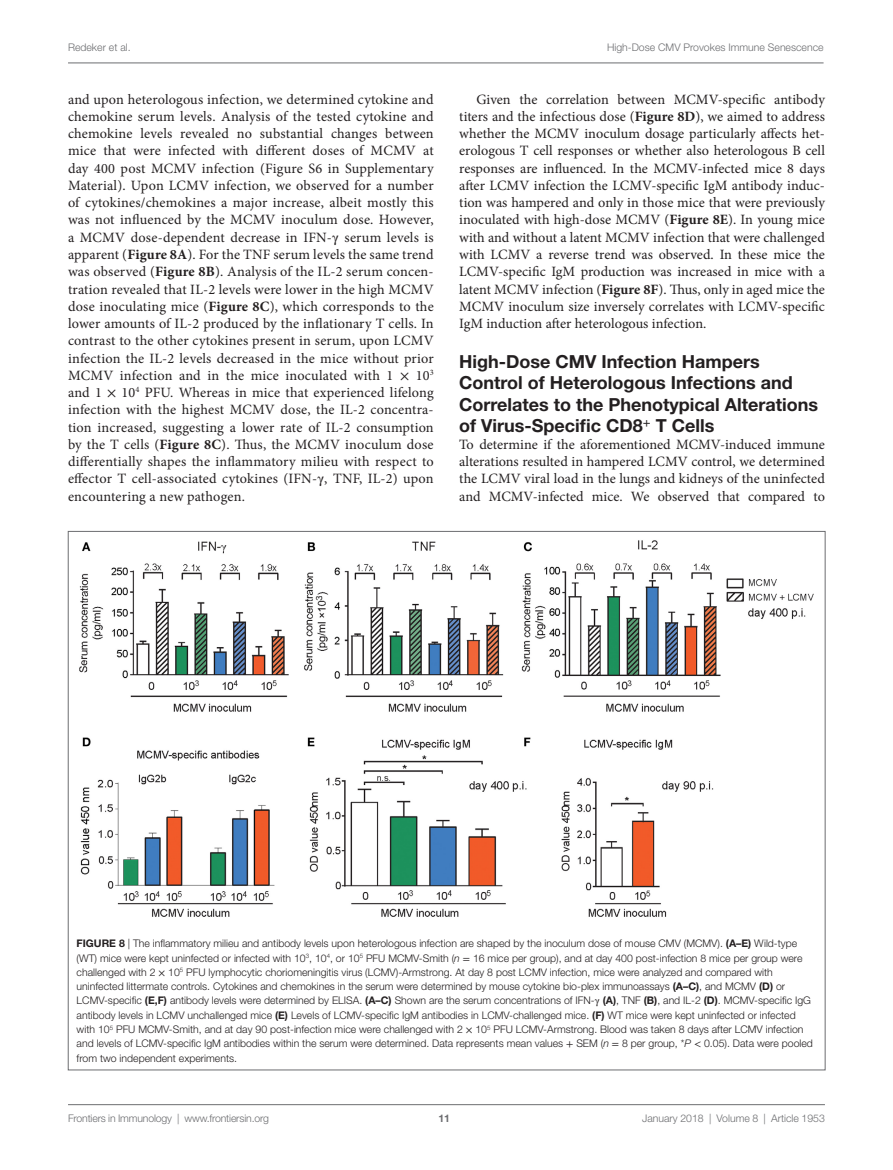
<style>
.page{position:relative;width:893px;height:1170px;background:#fff}
.page>*{position:absolute;margin:0;border:0;box-sizing:border-box;transform-origin:0 0}
.t1{font:700 18px/21px "Helvetica Neue LT Std";color:#231f20}
.t2{font:14.25px/17.2px "Minion Pro";color:#231f20;text-align:justify}
.t3{font:300 10.5px/14.2px "Helvetica Neue LT Std";color:#231f20}
.t4{font:300 10.5px "Helvetica Neue LT Std";color:#6c6d70}
.t5{font:700 10.5px "Helvetica Neue LT Std";color:#6c6d70}
.s1{font-family:"STIX General"}
.s2{font-weight:700}
.s3{font-style:italic}
.s4{font-family:"STIX General";font-weight:400}
</style>
<div class="page">
<img style="left:79px;top:540px;width:735px;height:377px">
<hr style="left:68px;top:1104px;width:757px;height:1px;background:#6c6d70">
<hr style="left:68px;top:63px;width:755px;height:1px;background:#6c6d70">
<p class="t4" style="left:68px;top:41px;width:64px">Redeker et al.</p>
<p class="t4" style="left:607px;top:41px;width:218px">High-Dose CMV Provokes Immune Senescence</p>
<p class="t2" style="left:68px;top:90px;width:367px">and upon heterologous infection, we determined cytokine and chemokine serum levels. Analysis of the tested cytokine and chemokine levels revealed no substantial changes between mice that were infected with different doses of MCMV at day 400 post MCMV infection (Figure S6 in Supplementary Material). Upon LCMV infection, we observed for a number of cytokines/chemokines a major increase, albeit mostly this was not influenced by the MCMV inoculum dose. However, a MCMV dose-dependent decrease in IFN-<span class="s1">γ</span> serum levels is apparent (<span class="s2">Figure 8A</span>). For the TNF serum levels the same trend was observed (<span class="s2">Figure 8B</span>). Analysis of the IL-2 serum concen&shy;tration revealed that IL-2 levels were lower in the high MCMV dose inoculating mice (<span class="s2">Figure 8C</span>), which corresponds to the lower amounts of IL-2 produced by the inflationary T cells. In contrast to the other cytokines present in serum, upon LCMV infection the IL-2 levels decreased in the mice without prior MCMV infection and in the mice inoculated with 1 <span class="s1">×</span> 10<sup>3 </sup>and 1 <span class="s1">×</span> 10<sup>4</sup> PFU. Whereas in mice that experienced lifelong infection with the highest MCMV dose, the IL-2 concentra&shy;tion increased, suggesting a lower rate of IL-2 consumption by the T cells (<span class="s2">Figure 8C</span>). Thus, the MCMV inoculum dose differentially shapes the inflammatory milieu with respect to effector T cell-associated cytokines (IFN-<span class="s1">γ</span>, TNF, IL-2) upon encountering a new pathogen.</p>
<p class="t2" style="left:459px;top:90px;width:367px;text-indent:17px">Given the correlation between MCMV-specific antibody titers and the infectious dose (<span class="s2">Figure 8D</span>), we aimed to address whether the MCMV inoculum dosage particularly affects het&shy;erologous T cell responses or whether also heterologous B cell responses are influenced. In the MCMV-infected mice 8 days after LCMV infection the LCMV-specific IgM antibody induc&shy;tion was hampered and only in those mice that were previously inoculated with high-dose MCMV (<span class="s2">Figure 8E</span>). In young mice with and without a latent MCMV infection that were challenged with LCMV a reverse trend was observed. In these mice the LCMV-specific IgM production was increased in mice with a latent MCMV infection (<span class="s2">Figure 8F</span>). Thus, only in aged mice the MCMV inoculum size inversely correlates with LCMV-specific IgM induction after heterologous infection.</p>
<p class="t1" style="left:459px;top:351px;width:360px">High-Dose CMV Infection Hampers Control of Heterologous Infections and Correlates to the Phenotypical Alterations of Virus-Specific CD8<sup>+</sup> T Cells</p>
<p class="t2" style="left:459px;top:435px;width:367px">To determine if the aforementioned MCMV-induced immune alterations resulted in hampered LCMV control, we determined the LCMV viral load in the lungs and kidneys of the uninfected and MCMV-infected mice. We observed that compared to</p>
<p class="t3" style="left:77px;top:936px;width:738px"><span class="s2">Figure 8</span> | The inflammatory milieu and antibody levels upon heterologous infection are shaped by the inoculum dose of mouse CMV (MCMV). <span class="s2">(A–E)</span> Wild-type (WT) mice were kept uninfected or infected with 10<sup>3</sup>, 10<sup>4</sup>, or 10<sup>5</sup> PFU MCMV-Smith (<span class="s3">n</span> <span class="s4">=</span> 16 mice per group), and at day 400 post-infection 8 mice per group were challenged with 2 <span class="s4">×</span> 10<sup>5</sup> PFU lymphocytic choriomeningitis virus (LCMV)-Armstrong. At day 8 post LCMV infection, mice were analyzed and compared with uninfected littermate controls. Cytokines and chemokines in the serum were determined by mouse cytokine bio-plex immunoassays <span class="s2">(A–C)</span>, and MCMV <span class="s2">(D)</span> or LCMV-specific <span class="s2">(E,F)</span> antibody levels were determined by ELISA. <span class="s2">(A–C)</span> Shown are the serum concentrations of IFN-<span class="s4">γ</span> <span class="s2">(A)</span>, TNF <span class="s2">(B)</span>, and IL-2 <span class="s2">(D)</span>. MCMV-specific IgG antibody levels in LCMV unchallenged mice <span class="s2">(E)</span> Levels of LCMV-specific IgM antibodies in LCMV-challenged mice. <span class="s2">(F)</span> WT mice were kept uninfected or infected with 10<sup>5</sup> PFU MCMV-Smith, and at day 90 post-infection mice were challenged with 2 <span class="s4">×</span> 10<sup>5</sup> PFU LCMV-Armstrong. Blood was taken 8 days after LCMV infection and levels of LCMV-specific IgM antibodies within the serum were determined. Data represents mean values <span class="s4">+</span> SEM (<span class="s3">n</span> <span class="s4">=</span> 8 per group, *<span class="s3">P</span> <span class="s4">&lt;</span> 0.05). Data were pooled from two independent experiments.</p>
<p class="t4" style="left:68px;top:1111px;width:203px">Frontiers in Immunology | www.frontiersin.org</p>
<p class="t4" style="left:642px;top:1111px;width:184px">January 2018 | Volume 8 | Article 1953</p>
<p class="t5" style="left:439px;top:1111px;width:13px">11</p>
</div>
